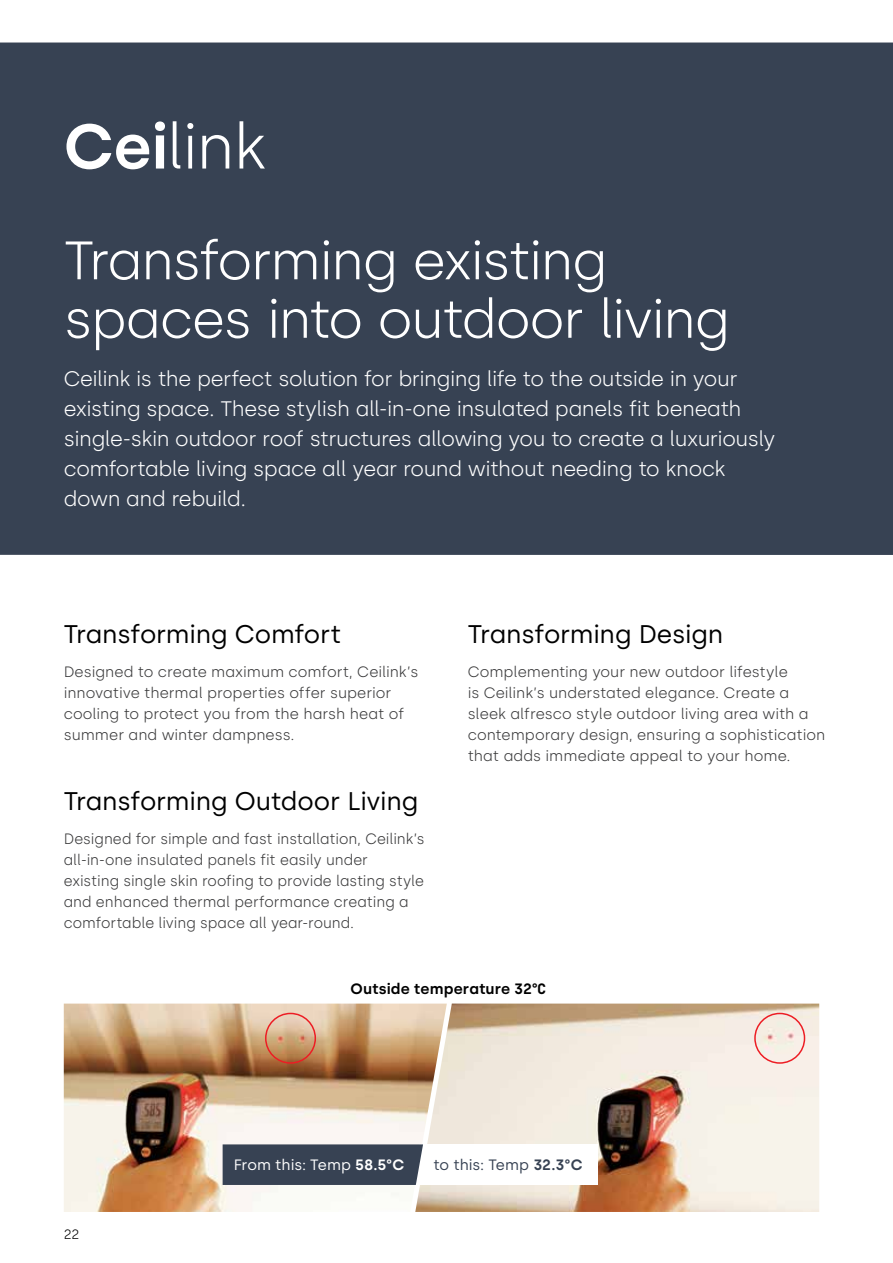
<style>
.page{position:relative;width:893px;height:1263px;background:#fff}
.page>*{position:absolute;margin:0;border:0;box-sizing:border-box;transform-origin:0 0}
.t1{font:300 63px "Silka";color:#fff}
.t2{font:300 54px/58.5px "Silka";letter-spacing:-.03em;color:#fff}
.t3{font:25.5px "Silka";letter-spacing:-.01em;color:#000}
.t4{font:300 21px/30px "Silka";letter-spacing:-.025em;color:#fff}
.t5{font:300 15px/21px "Silka";letter-spacing:-.005em;color:#383839}
.t6{font:600 15px "Silka";letter-spacing:.01em;color:#000}
.t7{font:15px "Silka";color:#fff}
.t8{font:15px "Silka";color:#374253}
.t9{font:300 13.5px "Silka";color:#000}
.s1{font-weight:600}
</style>
<div class="page">
<img style="left:447px;top:1003px;width:372px;height:209px">
<div style="left:0;top:43px;width:893px;height:512px;background:#374253"></div>
<img style="left:64px;top:1003px;width:383px;height:209px">
<div style="left:419px;top:1144px;width:178px;height:41px;background:#fff"></div>
<div style="left:223px;top:1144px;width:200px;height:41px;background:#374253"></div>
<div style="left:265px;top:1013px;width:51px;height:51px;border:2px solid #ed1d24;border-radius:50%"></div>
<div style="left:754px;top:1013px;width:51px;height:51px;border:2px solid #ed1d24;border-radius:50%"></div>
<h1 class="t1" style="left:64px;top:109px;width:204px"><span class="s1">Cei</span>link</h1>
<h2 class="t2" style="left:64px;top:231px;width:668px">Transforming existing spaces into outdoor living</h2>
<p class="t4" style="left:64px;top:363px;width:713px">Ceilink is the perfect solution for bringing life to the outside in your existing space. These stylish all-in-one insulated panels fit beneath single-skin outdoor roof structures allowing you to create a luxuriously comfortable living space all year round without needing to knock down and rebuild.</p>
<h3 class="t3" style="left:64px;top:619px;width:279px">Transforming Comfort</h3>
<p class="t5" style="left:64px;top:661px;width:356px">Designed to create maximum comfort, Ceilink’s innovative thermal properties offer superior cooling to protect you from the harsh heat of summer and winter dampness.</p>
<h3 class="t3" style="left:64px;top:786px;width:356px">Transforming Outdoor Living</h3>
<p class="t5" style="left:64px;top:828px;width:362px">Designed for simple and fast installation, Ceilink’s all-in-one insulated panels fit easily under existing single skin roofing to provide lasting style and enhanced thermal performance creating a comfortable living space all year-round.</p>
<h3 class="t3" style="left:468px;top:619px;width:257px">Transforming Design</h3>
<p class="t5" style="left:468px;top:661px;width:359px">Complementing your new outdoor lifestyle<br>is Ceilink’s understated elegance. Create a sleek alfresco style outdoor living area with a contemporary design, ensuring a sophistication that adds immediate appeal to your home.</p>
<p class="t6" style="left:351px;top:979px;width:198px">Outside temperature 32°C</p>
<p class="t9" style="left:64px;top:1227px;width:17px">22</p>
<p class="t7" style="left:234px;top:1156px;width:172px">From this: Temp <span class="s1">58.5°C</span></p>
<p class="t8" style="left:434px;top:1156px;width:151px">to this: Temp <span class="s1">32.3°C</span></p>
</div>
